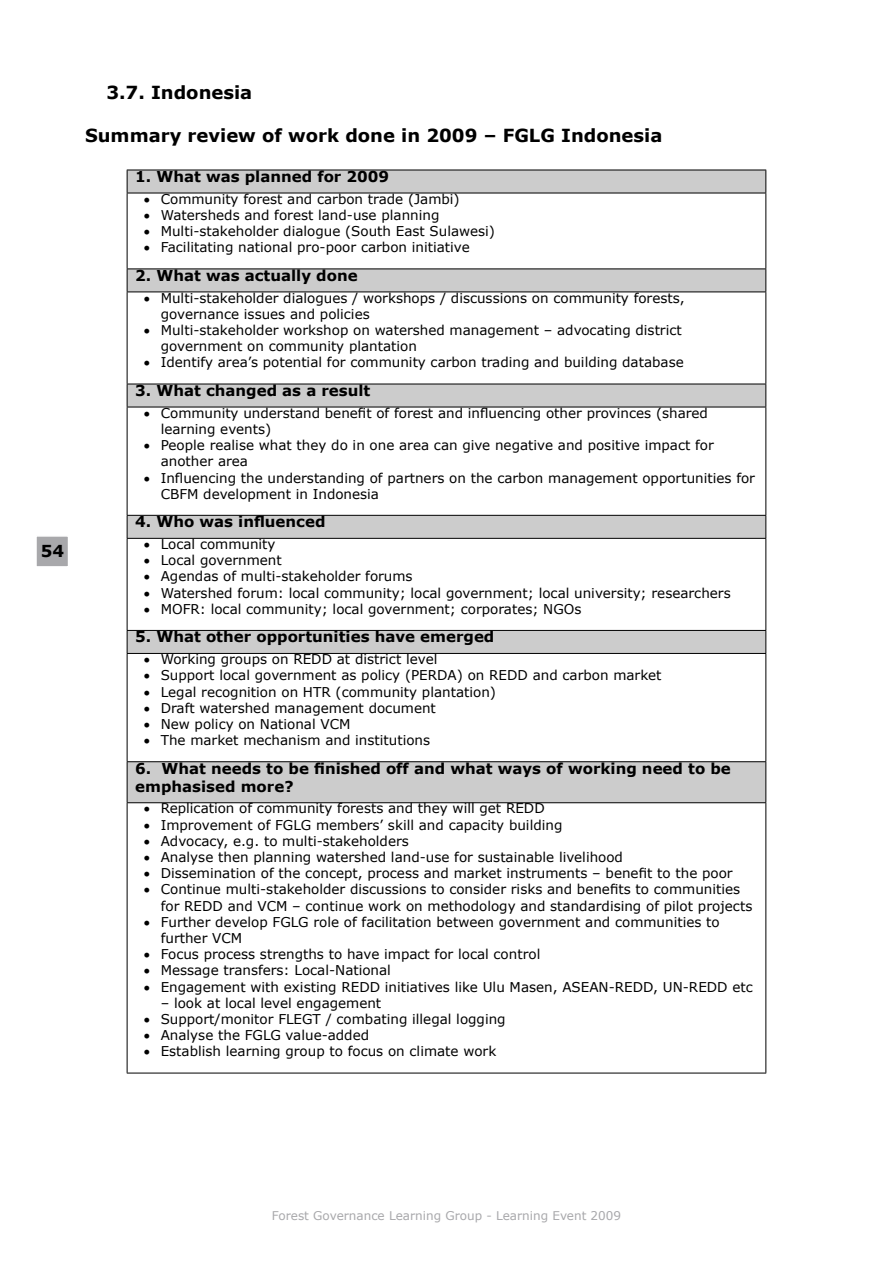
<style>
.page{position:relative;width:893px;height:1263px;background:#fff}
.page>*{position:absolute;margin:0;border:0;box-sizing:border-box;transform-origin:0 0}
.t1{font:700 18px "Verdana";color:#000}
.t2{font:700 16.5px "Verdana";color:#000}
.t3{font:700 15px/18px "Verdana";color:#000}
.t4{font:13.5px/16.2px "Verdana";color:#000}
.t5{font:12px "Verdana";color:#a8a8ab}
</style>
<div class="page">
<div style="left:35px;top:535px;width:34px;height:33px;background:#a8a8ab;border:2px solid #fff"></div>
<svg style="left:128px;top:171px;width:637px;height:631px"></svg>
<hr style="left:127px;top:170px;width:639px;height:1px;background:#000">
<svg style="left:127px;top:170px;width:1px;height:23px"></svg>
<svg style="left:765px;top:170px;width:1px;height:23px"></svg>
<hr style="left:127px;top:193px;width:639px;height:1px;background:#000">
<hr style="left:127px;top:193px;width:1px;height:75px;background:#000">
<hr style="left:765px;top:193px;width:1px;height:75px;background:#000">
<hr style="left:127px;top:268px;width:639px;height:1px;background:#000">
<svg style="left:127px;top:269px;width:1px;height:23px"></svg>
<svg style="left:765px;top:269px;width:1px;height:23px"></svg>
<hr style="left:127px;top:292px;width:639px;height:1px;background:#000">
<hr style="left:127px;top:292px;width:1px;height:92px;background:#000">
<hr style="left:765px;top:292px;width:1px;height:92px;background:#000">
<hr style="left:127px;top:384px;width:639px;height:1px;background:#000">
<svg style="left:127px;top:384px;width:1px;height:23px"></svg>
<svg style="left:765px;top:384px;width:1px;height:23px"></svg>
<hr style="left:127px;top:407px;width:639px;height:1px;background:#000">
<hr style="left:127px;top:407px;width:1px;height:108px;background:#000">
<hr style="left:765px;top:407px;width:1px;height:108px;background:#000">
<hr style="left:127px;top:515px;width:639px;height:1px;background:#000">
<svg style="left:127px;top:516px;width:1px;height:22px"></svg>
<svg style="left:765px;top:516px;width:1px;height:22px"></svg>
<hr style="left:127px;top:538px;width:639px;height:1px;background:#000">
<hr style="left:127px;top:539px;width:1px;height:91px;background:#000">
<hr style="left:765px;top:539px;width:1px;height:91px;background:#000">
<hr style="left:127px;top:630px;width:639px;height:1px;background:#000">
<svg style="left:127px;top:631px;width:1px;height:22px"></svg>
<svg style="left:765px;top:631px;width:1px;height:22px"></svg>
<hr style="left:127px;top:653px;width:639px;height:1px;background:#000">
<hr style="left:127px;top:654px;width:1px;height:107px;background:#000">
<hr style="left:765px;top:654px;width:1px;height:107px;background:#000">
<hr style="left:127px;top:761px;width:639px;height:1px;background:#000">
<hr style="left:127px;top:762px;width:1px;height:40px;background:#000">
<hr style="left:765px;top:762px;width:1px;height:40px;background:#000">
<hr style="left:127px;top:802px;width:639px;height:1px;background:#000">
<hr style="left:127px;top:803px;width:1px;height:270px;background:#000">
<hr style="left:765px;top:803px;width:1px;height:270px;background:#000">
<hr style="left:127px;top:1073px;width:639px;height:1px;background:#000">
<p class="t2" style="left:41px;top:540px;width:25px">54</p>
<h1 class="t1" style="left:106px;top:81px;width:147px">3.7. Indonesia</h1>
<h1 class="t1" style="left:85px;top:124px;width:579px">Summary review of work done in 2009 – FGLG Indonesia</h1>
<p class="t3" style="left:135px;top:167px;width:255px">1. What was planned for 2009</p>
<p class="t4" style="left:144px;top:190px;width:318px">• Community forest and carbon trade (Jambi)</p>
<p class="t4" style="left:144px;top:206px;width:297px">• Watersheds and forest land-use planning</p>
<p class="t4" style="left:144px;top:223px;width:353px">• Multi-stakeholder dialogue (South East Sulawesi)</p>
<p class="t4" style="left:144px;top:239px;width:328px">• Facilitating national pro-poor carbon initiative</p>
<p class="t3" style="left:135px;top:266px;width:224px">2. What was actually done</p>
<p class="t4" style="left:161px;top:289px;width:525px;text-indent:-17px">• Multi-stakeholder dialogues / workshops / discussions on community forests, governance issues and policies</p>
<p class="t4" style="left:161px;top:322px;width:523px;text-indent:-17px">• Multi-stakeholder workshop on watershed management – advocating district government on community plantation</p>
<p class="t4" style="left:144px;top:354px;width:542px">• Identify area’s potential for community carbon trading and building database</p>
<p class="t3" style="left:135px;top:381px;width:237px">3. What changed as a result</p>
<p class="t4" style="left:161px;top:404px;width:549px;text-indent:-17px">• Community understand benefit of forest and influencing other provinces (shared learning events)</p>
<p class="t4" style="left:161px;top:437px;width:555px;text-indent:-17px">• People realise what they do in one area can give negative and positive impact for another area</p>
<p class="t4" style="left:161px;top:469px;width:596px;text-indent:-17px">• Influencing the understanding of partners on the carbon management opportunities for<br>CBFM development in Indonesia</p>
<p class="t3" style="left:135px;top:512px;width:192px">4. Who was influenced</p>
<p class="t4" style="left:144px;top:536px;width:133px">• Local community</p>
<p class="t4" style="left:144px;top:552px;width:140px">• Local government</p>
<p class="t4" style="left:144px;top:568px;width:270px">• Agendas of multi-stakeholder forums</p>
<p class="t4" style="left:144px;top:584px;width:588px">• Watershed forum: local community; local government; local university; researchers</p>
<p class="t4" style="left:144px;top:600px;width:439px">• MOFR: local community; local government; corporates; NGOs</p>
<p class="t3" style="left:135px;top:627px;width:361px">5. What other opportunities have emerged</p>
<p class="t4" style="left:144px;top:651px;width:295px">• Working groups on REDD at district level</p>
<p class="t4" style="left:144px;top:667px;width:519px">• Support local government as policy (PERDA) on REDD and carbon market</p>
<p class="t4" style="left:144px;top:683px;width:354px">• Legal recognition on HTR (community plantation)</p>
<p class="t4" style="left:144px;top:699px;width:294px">• Draft watershed management document</p>
<p class="t4" style="left:144px;top:715px;width:208px">• New policy on National VCM</p>
<p class="t4" style="left:144px;top:732px;width:288px">• The market mechanism and institutions</p>
<p class="t3" style="left:135px;top:759px;width:597px">6. What needs to be finished off and what ways of working need to be emphasised more?</p>
<p class="t4" style="left:144px;top:800px;width:403px">• Replication of community forests and they will get REDD</p>
<p class="t4" style="left:144px;top:816px;width:420px">• Improvement of FGLG members’ skill and capacity building</p>
<p class="t4" style="left:144px;top:832px;width:267px">• Advocacy, e.g. to multi-stakeholders</p>
<p class="t4" style="left:144px;top:849px;width:481px">• Analyse then planning watershed land-use for sustainable livelihood</p>
<p class="t4" style="left:144px;top:865px;width:590px">• Dissemination of the concept, process and market instruments – benefit to the poor</p>
<p class="t4" style="left:161px;top:881px;width:593px;text-indent:-17px">• Continue multi-stakeholder discussions to consider risks and benefits to communities for REDD and VCM – continue work on methodology and standardising of pilot projects</p>
<p class="t4" style="left:161px;top:913px;width:560px;text-indent:-17px">• Further develop FGLG role of facilitation between government and communities to further VCM</p>
<p class="t4" style="left:144px;top:946px;width:398px">• Focus process strengths to have impact for local control</p>
<p class="t4" style="left:144px;top:962px;width:249px">• Message transfers: Local-National</p>
<p class="t4" style="left:144px;top:978px;width:611px">• Engagement with existing REDD initiatives like Ulu Masen, ASEAN-REDD, UN-REDD etc</p>
<p class="t4" style="left:161px;top:994px;width:222px">– look at local level engagement</p>
<p class="t4" style="left:144px;top:1011px;width:363px">• Support/monitor FLEGT / combating illegal logging</p>
<p class="t4" style="left:144px;top:1027px;width:227px">• Analyse the FGLG value-added</p>
<p class="t4" style="left:144px;top:1043px;width:354px">• Establish learning group to focus on climate work</p>
<p class="t5" style="left:272px;top:1208px;width:351px">Forest Governance Learning Group - Learning Event 2009</p>
</div>
